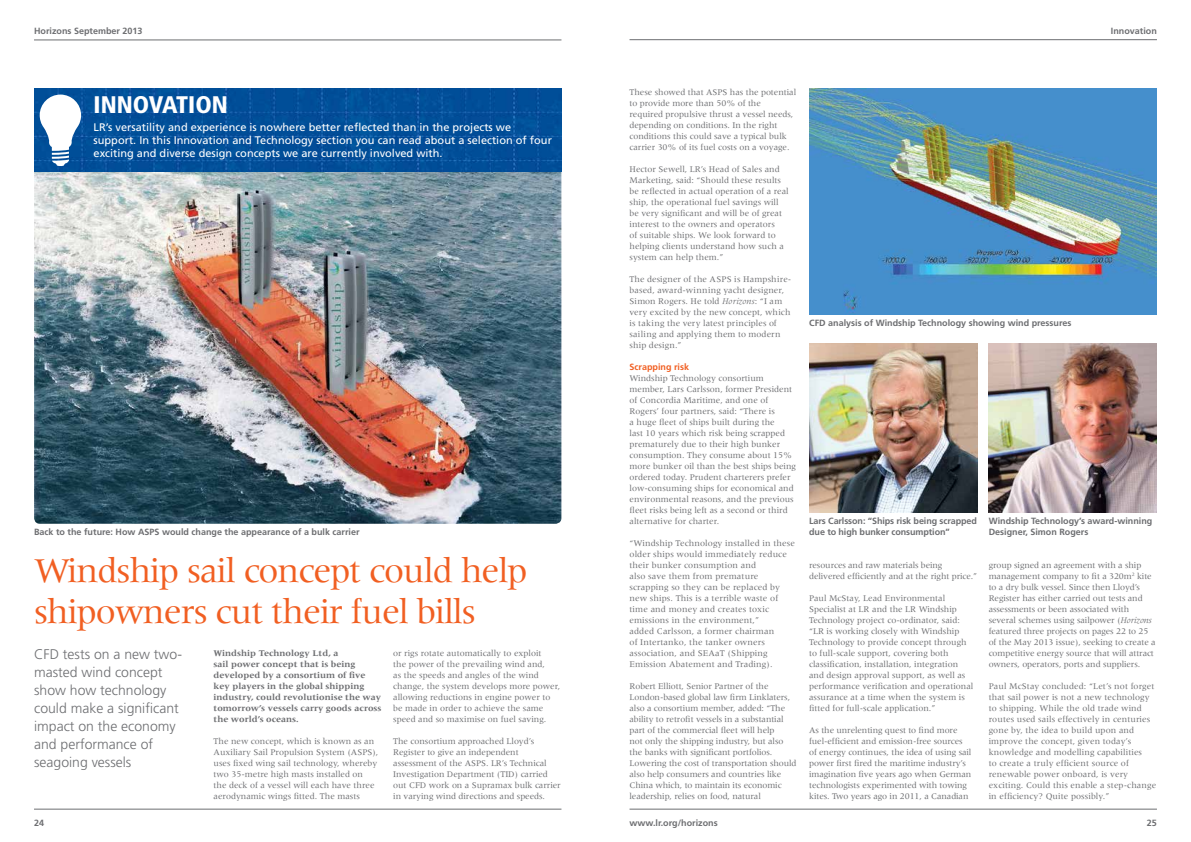
<style>
.page{position:relative;width:1191px;height:842px;background:#fff}
.page>*{position:absolute;margin:0;border:0;box-sizing:border-box;transform-origin:0 0}
.t1{font:36px/41.4px "Meridien LT Std";letter-spacing:-.03em;color:#f15f22}
.t2{font:900 condensed 24px "Frutiger LT Std";color:#fff}
.t3{font:300 14px/18px "Frutiger LT Std";color:#6d6e71}
.t4{font:11px/13px "Frutiger LT Std";color:#fff}
.t5{font:9px/11px "Meridien LT Std";color:#6d6e71}
.t6{font:700 9px/11px "Frutiger LT Std";color:#6d6e71}
.t7{font:700 9px/11px "Meridien LT Std";color:#6d6e71}
.t8{font:700 9px "Frutiger LT Std";color:#f15f22}
.s1{font-style:italic}
</style>
<div class="page">
<hr style="left:629px;top:39px;width:528px;height:1px;background:#6d6e71">
<hr style="left:629px;top:809px;width:528px;height:1px;background:#6d6e71">
<hr style="left:34px;top:40px;width:527px;height:1px;background:#6d6e71">
<hr style="left:34px;top:809px;width:527px;height:1px;background:#6d6e71">
<img style="left:809px;top:88px;width:348px;height:227px">
<img style="left:34px;top:172px;width:527px;height:352px">
<img style="left:809px;top:343px;width:168px;height:170px">
<img style="left:988px;top:343px;width:169px;height:170px">
<svg style="left:34px;top:88px;width:527px;height:84px;background:#034f99"></svg>
<svg style="left:40px;top:95px;width:41px;height:71px"></svg>
<p class="t6" style="left:34px;top:25px;width:110px">Horizons September 2013</p>
<p class="t6" style="left:1111px;top:25px;width:48px">Innovation</p>
<h2 class="t2" style="left:94px;top:90px;width:136px">INNOVATION</h2>
<p class="t4" style="left:94px;top:121px;width:460px">LR’s versatility and experience is nowhere better reflected than in the projects we support. In this Innovation and Technology section you can read about a selection of four exciting and diverse design concepts we are currently involved with.</p>
<p class="t6" style="left:34px;top:526px;width:327px">Back to the future: How ASPS would change the appearance of a bulk carrier</p>
<h1 class="t1" style="left:34px;top:549px;width:495px">Windship sail concept could help shipowners cut their fuel bills</h1>
<h3 class="t3" style="left:34px;top:645px;width:149px">CFD tests on a new two&shy;masted wind concept show how technology could make a significant impact on the economy and performance of seagoing vessels</h3>
<p class="t7" style="left:214px;top:647px;width:169px">Windship Technology Ltd, a<br>sail power concept that is being developed by a consortium of five key players in the global shipping industry, could revolutionise the way tomorrow’s vessels carry goods across the world’s oceans.</p>
<p class="t5" style="left:214px;top:735px;width:166px">The new concept, which is known as an Auxiliary Sail Propulsion System (ASPS), uses fixed wing sail technology, whereby two 35-metre high masts installed on<br>the deck of a vessel will each have three aerodynamic wings fitted. The masts</p>
<p class="t5" style="left:393px;top:647px;width:169px">or rigs rotate automatically to exploit<br>the power of the prevailing wind and,<br>as the speeds and angles of the wind change, the system develops more power, allowing reductions in engine power to be made in order to achieve the same speed and so maximise on fuel saving.</p>
<p class="t5" style="left:393px;top:735px;width:169px">The consortium approached Lloyd’s Register to give an independent assessment of the ASPS. LR’s Technical Investigation Department (TID) carried out CFD work on a Supramax bulk carrier in varying wind directions and speeds.</p>
<p class="t5" style="left:629px;top:86px;width:168px">These showed that ASPS has the potential to provide more than 50% of the required propulsive thrust a vessel needs, depending on conditions. In the right conditions this could save a typical bulk carrier 30% of its fuel costs on a voyage.</p>
<p class="t5" style="left:629px;top:163px;width:161px">Hector Sewell, LR’s Head of Sales and Marketing, said: “Should these results be reflected in actual operation of a real ship, the operational fuel savings will be very significant and will be of great interest to the owners and operators<br>of suitable ships. We look forward to helping clients understand how such a system can help them.”</p>
<p class="t5" style="left:629px;top:273px;width:163px">The designer of the ASPS is Hampshire&shy;based, award-winning yacht designer, Simon Rogers. He told <span class="s1">Horizons</span>: “I am very excited by the new concept, which is taking the very latest principles of sailing and applying them to modern ship design.”</p>
<p class="t8" style="left:629px;top:361px;width:61px">Scrapping risk</p>
<p class="t5" style="left:629px;top:372px;width:168px">Windship Technology consortium member, Lars Carlsson, former President of Concordia Maritime, and one of Rogers’ four partners, said: “There is<br>a huge fleet of ships built during the<br>last 10 years which risk being scrapped prematurely due to their high bunker consumption. They consume about 15% more bunker oil than the best ships being ordered today. Prudent charterers prefer low-consuming ships for economical and environmental reasons, and the previous fleet risks being left as a second or third alternative for charter.</p>
<p class="t5" style="left:629px;top:537px;width:167px">“Windship Technology installed in these older ships would immediately reduce their bunker consumption and<br>also save them from premature scrapping so they can be replaced by new ships. This is a terrible waste of time and money and creates toxic emissions in the environment,”<br>added Carlsson, a former chairman<br>of Intertanko, the tanker owners association, and SEAaT (Shipping Emission Abatement and Trading).</p>
<p class="t5" style="left:629px;top:680px;width:169px">Robert Elliott, Senior Partner of the London-based global law firm Linklaters, also a consortium member, added: “The ability to retrofit vessels in a substantial part of the commercial fleet will help<br>not only the shipping industry, but also the banks with significant portfolios.<br>Lowering the cost of transportation should also help consumers and countries like China which, to maintain its economic leadership, relies on food, natural</p>
<p class="t6" style="left:809px;top:317px;width:264px">CFD analysis of Windship Technology showing wind pressures</p>
<p class="t6" style="left:809px;top:515px;width:169px">Lars Carlsson: “Ships risk being scrapped due to high bunker consumption”</p>
<p class="t6" style="left:988px;top:515px;width:165px">Windship Technology’s award-winning<br>Designer, Simon Rogers</p>
<p class="t5" style="left:809px;top:559px;width:170px">resources and raw materials being delivered efficiently and at the right price.”</p>
<p class="t5" style="left:809px;top:592px;width:166px">Paul McStay, Lead Environmental Specialist at LR and the LR Windship Technology project co-ordinator, said: “LR is working closely with Windship Technology to provide concept through to full-scale support, covering both classification, installation, integration and design approval support, as well as performance verification and operational assurance at a time when the system is fitted for full-scale application.”</p>
<p class="t5" style="left:809px;top:724px;width:164px">As the unrelenting quest to find more fuel-efficient and emission-free sources of energy continues, the idea of using sail power first fired the maritime industry’s imagination five years ago when German technologists experimented with towing kites. Two years ago in 2011, a Canadian</p>
<p class="t5" style="left:988px;top:559px;width:168px">group signed an agreement with a ship management company to fit a 320m<sup>2</sup> kite to a dry bulk vessel. Since then Lloyd’s Register has either carried out tests and assessments or been associated with several schemes using sailpower (<span class="s1">Horizons </span>featured three projects on pages 22 to 25 of the May 2013 issue), seeking to create a competitive energy source that will attract owners, operators, ports and suppliers.</p>
<p class="t5" style="left:988px;top:680px;width:169px">Paul McStay concluded: “Let’s not forget that sail power is not a new technology to shipping. While the old trade wind routes used sails effectively in centuries gone by, the idea to build upon and improve the concept, given today’s knowledge and modelling capabilities<br>to create a truly efficient source of renewable power onboard, is very exciting. Could this enable a step-change in efficiency? Quite possibly.”</p>
<p class="t6" style="left:34px;top:817px;width:12px">24</p>
<p class="t6" style="left:629px;top:817px;width:90px">www.lr.org/horizons</p>
<p class="t6" style="left:1147px;top:818px;width:12px">25</p>
</div>
